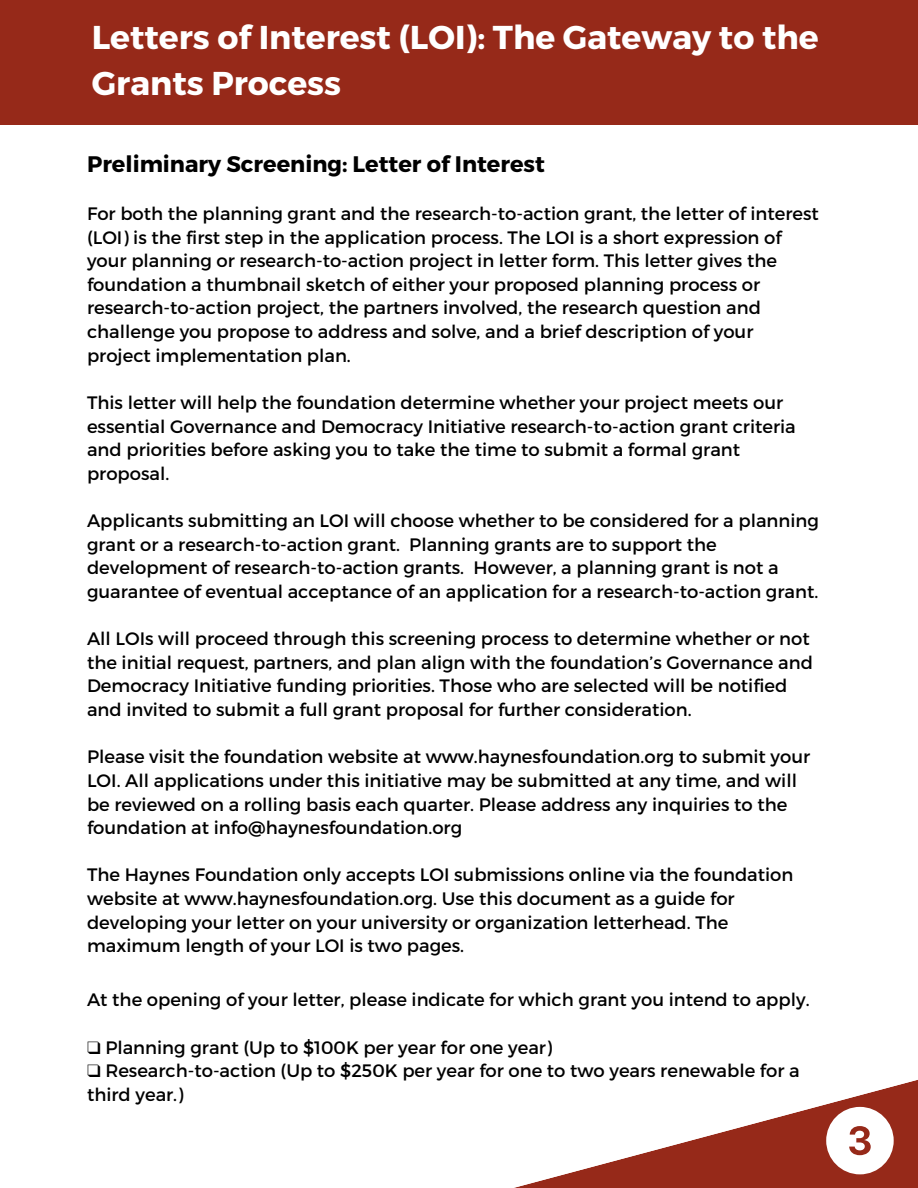
<style>
.page{position:relative;width:918px;height:1188px;background:#fff}
.page>*{position:absolute;margin:0;border:0;box-sizing:border-box;transform-origin:0 0}
.t1{font:700 33px/46.2px "Montserrat";color:#fff}
.t2{font:700 22.5px "Montserrat";color:#000}
.t3{font:18px/23.7px "Montserrat";color:#000}
.s1{font-family:"Free Serif"}
</style>
<div class="page">
<div style="left:0;top:0;width:918px;height:125px;background:#962919"></div>
<svg style="left:514px;top:1080px;width:404px;height:108px"></svg>
<svg style="left:826px;top:1107px;width:68px;height:67px"></svg>
<p class="t1" style="left:92px;top:13px;width:728px">Letters of Interest (LOI): The Gateway to the<br>Grants Process</p>
<p class="t2" style="left:87px;top:149px;width:459px">Preliminary Screening: Letter of Interest</p>
<p class="t3" style="left:87px;top:201px;width:733px">For both the planning grant and the research-to-action grant, the letter of interest (LOI) is the first step in the application process. The LOI is a short expression of your planning or research-to-action project in letter form. This letter gives the foundation a thumbnail sketch of either your proposed planning process or research-to-action project, the partners involved, the research question and challenge you propose to address and solve, and a brief description of your project implementation plan.</p>
<p class="t3" style="left:87px;top:390px;width:710px">This letter will help the foundation determine whether your project meets our essential Governance and Democracy Initiative research-to-action grant criteria and priorities before asking you to take the time to submit a formal grant proposal.</p>
<p class="t3" style="left:87px;top:508px;width:734px">Applicants submitting an LOI will choose whether to be considered for a planning grant or a research-to-action grant. Planning grants are to support the development of research-to-action grants. However, a planning grant is not a guarantee of eventual acceptance of an application for a research-to-action grant.</p>
<p class="t3" style="left:87px;top:626px;width:727px">All LOIs will proceed through this screening process to determine whether or not the initial request, partners, and plan align with the foundation’s Governance and Democracy Initiative funding priorities. Those who are selected will be notified and invited to submit a full grant proposal for further consideration.</p>
<p class="t3" style="left:87px;top:744px;width:725px">Please visit the foundation website at www.haynesfoundation.org to submit your LOI. All applications under this initiative may be submitted at any time, and will be reviewed on a rolling basis each quarter. Please address any inquiries to the foundation at info@haynesfoundation.org</p>
<p class="t3" style="left:87px;top:862px;width:708px">The Haynes Foundation only accepts LOI submissions online via the foundation website at www.haynesfoundation.org. Use this document as a guide for developing your letter on your university or organization letterhead. The maximum length of your LOI is two pages.</p>
<p class="t3" style="left:87px;top:987px;width:724px">At the opening of your letter, please indicate for which grant you intend to apply.</p>
<p class="t3" style="left:87px;top:1034px;width:467px"><span class="s1">❑</span> Planning grant (Up to $100K per year for one year)</p>
<p class="t3" style="left:87px;top:1058px;width:714px"><span class="s1">❑</span> Research-to-action (Up to $250K per year for one to two years renewable for a third year.)</p>
</div>
